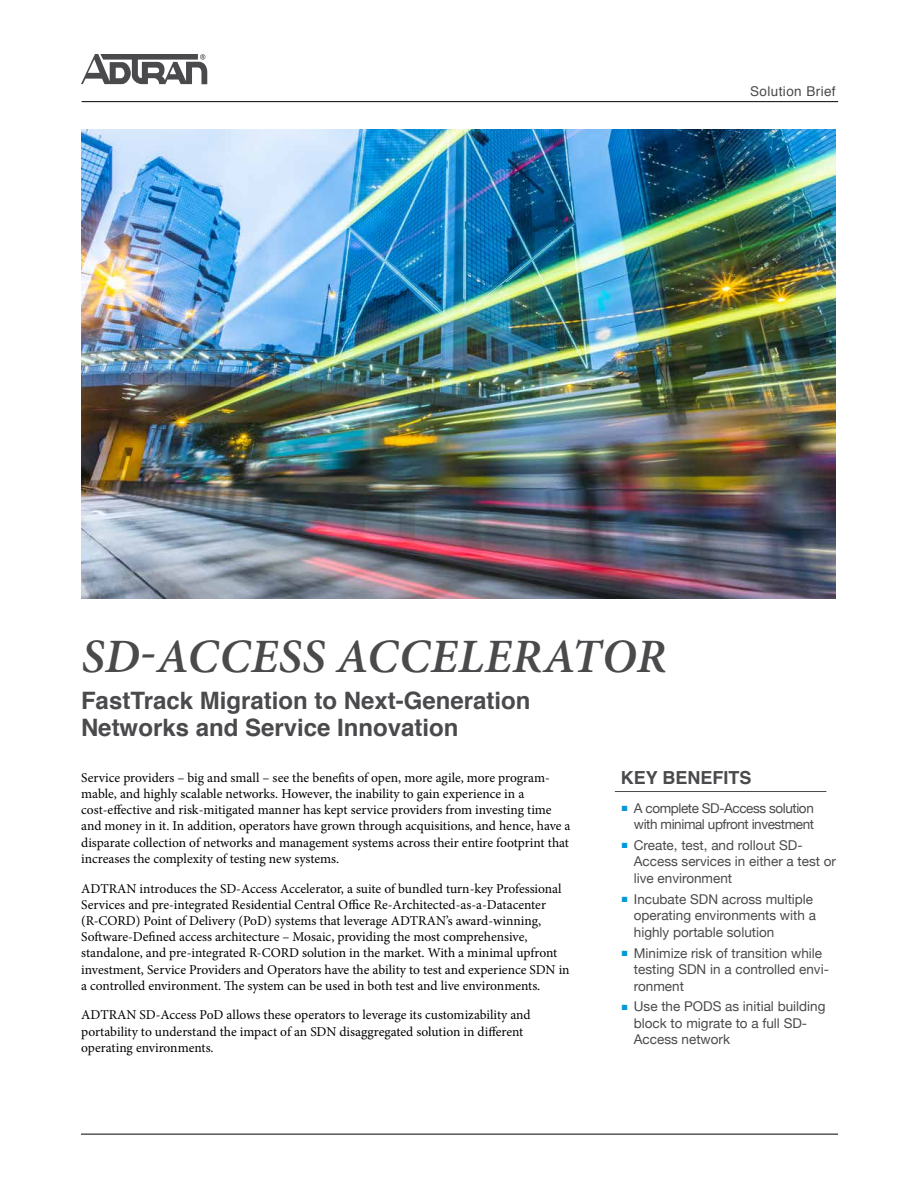
<style>
.page{position:relative;width:918px;height:1188px;background:#fff}
.page>*{position:absolute;margin:0;border:0;box-sizing:border-box;transform-origin:0 0}
.t1{font:italic 600 48px "Minion Pro";letter-spacing:.01em;color:#4a4a4d}
.t2{font:700 24px/27px "Helvetica";color:#4a4a4d}
.t3{font:700 18px "Helvetica";color:#4a4a4d}
.t4{font:13.5px/16.2px "Minion Pro";color:#000}
.t5{font:13.5px/16.5px "Helvetica Neue";color:#4a4a4d}
.t6{font:13.5px/16.5px "Helvetica Neue";letter-spacing:-.03em;color:#4a4a4d;text-align:right}
.t7{font:13.5px "Helvetica";letter-spacing:.03em;color:#4a4a4d}
.s1{color:#0099d8}
</style>
<div class="page">
<img style="left:81px;top:130px;width:755px;height:468px">
<hr style="left:82px;top:101px;width:756px;height:1px;background:#000">
<hr style="left:81px;top:1134px;width:757px;height:1px;background:#000">
<hr style="left:615px;top:791px;width:211px;height:1px;background:#4a4a4d">
<svg style="left:81px;top:54px;width:126px;height:30px"></svg>
<p class="t7" style="left:750px;top:81px;width:87px">Solution Brief</p>
<h1 class="t1" style="left:81px;top:623px;width:586px">SD-ACCESS ACCELERATOR</h1>
<h2 class="t2" style="left:81px;top:688px;width:451px">FastTrack Migration to Next-Generation<br>Networks and Service Innovation</h2>
<p class="t4" style="left:81px;top:769px;width:491px">Service providers – big and small – see the benefits of open, more agile, more program&shy;mable, and highly scalable networks. However, the inability to gain experience in a cost-effective and risk-mitigated manner has kept service providers from investing time and money in it. In addition, operators have grown through acquisitions, and hence, have a disparate collection of networks and management systems across their entire footprint that increases the complexity of testing new systems.</p>
<p class="t4" style="left:81px;top:880px;width:490px">ADTRAN introduces the SD-Access Accelerator, a suite of bundled turn-key Professional Services and pre-integrated Residential Central Office Re-Architected-as-a-Datacenter (R-CORD) Point of Delivery (PoD) systems that leverage ADTRAN’s award-winning, Software-Defined access architecture – Mosaic, providing the most comprehensive, standalone, and pre-integrated R-CORD solution in the market. With a minimal upfront investment, Service Providers and Operators have the ability to test and experience SDN in a controlled environment. The system can be used in both test and live environments.</p>
<p class="t4" style="left:81px;top:1007px;width:451px">ADTRAN SD-Access PoD allows these operators to leverage its customizability and portability to understand the impact of an SDN disaggregated solution in different operating environments.</p>
<h3 class="t3" style="left:621px;top:763px;width:132px">KEY BENEFITS</h3>
<p class="t6" style="left:622px;top:800px;width:194px"><span class="s1">■</span> A complete SD-Access solution with minimal upfront investment</p>
<p class="t5" style="left:634px;top:838px;width:204px;text-indent:-12px"><span class="s1">■</span> Create, test, and rollout SD-<br>Access services in either a test or live environment</p>
<p class="t5" style="left:634px;top:892px;width:184px;text-indent:-12px"><span class="s1">■</span> Incubate SDN across multiple operating environments with a highly portable solution</p>
<p class="t5" style="left:634px;top:945px;width:197px;text-indent:-12px"><span class="s1">■</span> Minimize risk of transition while testing SDN in a controlled envi&shy;ronment</p>
<p class="t5" style="left:634px;top:999px;width:193px;text-indent:-12px"><span class="s1">■</span> Use the PODS as initial building block to migrate to a full SD-<br>Access network</p>
</div>
